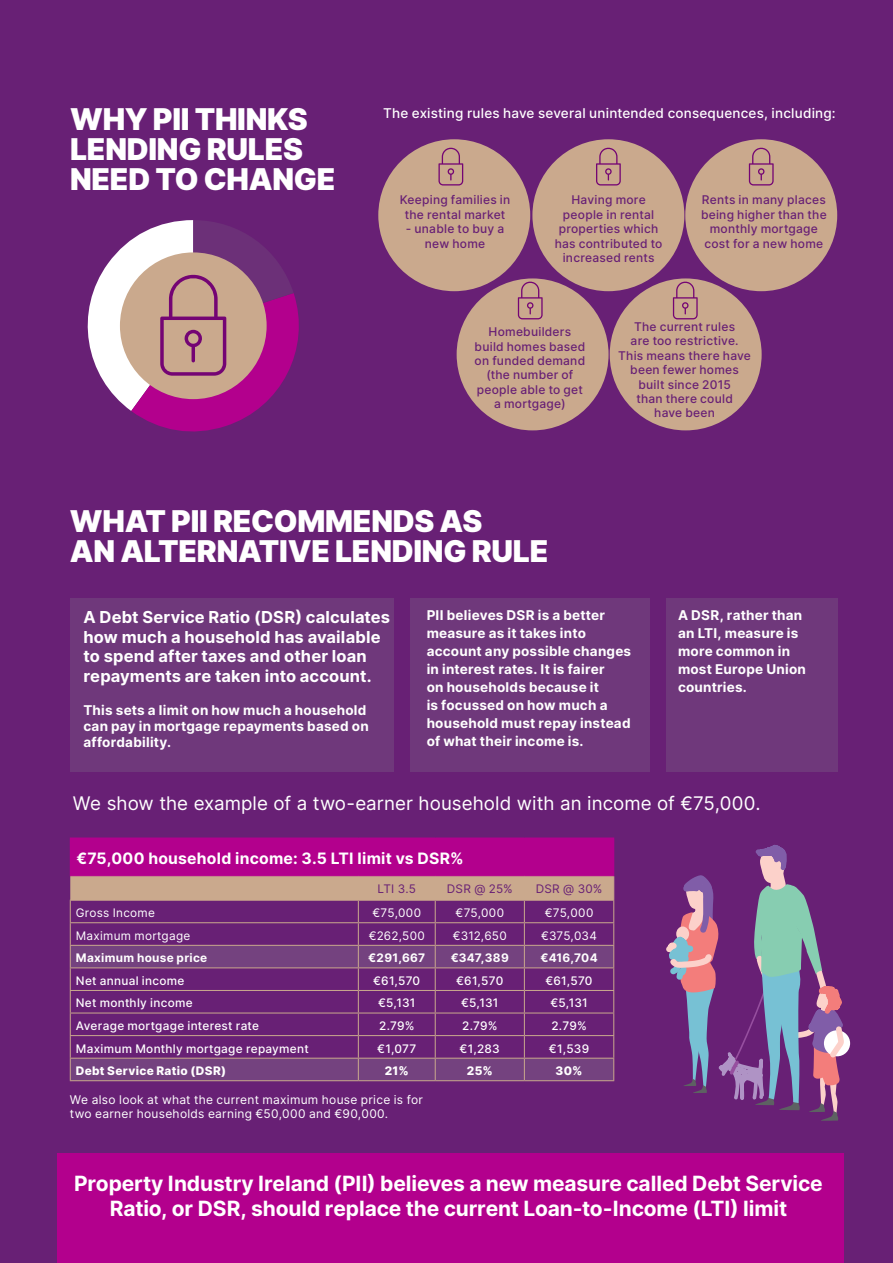
<style>
.page{position:relative;width:893px;height:1263px;background:#682075}
.page>*{position:absolute;margin:0;border:0;box-sizing:border-box;transform-origin:0 0}
.t1{font:900 30px/30px "Inter";letter-spacing:-.01em;color:#fff}
.t2{font:700 21px/25.2px "Inter";letter-spacing:-.005em;color:#fff;text-align:center}
.t3{font:18.75px "Inter";letter-spacing:.005em;color:#fff}
.t4{font:700 16.5px/19.8px "Inter";letter-spacing:.005em;color:#fff}
.t5{font:700 15.75px "Inter";letter-spacing:.015em;color:#fff}
.t6{font:700 13.5px/18px "Inter";letter-spacing:.015em;color:#fff}
.t7{font:500 13.5px "Inter";letter-spacing:.015em;color:#fff}
.t8{font:500 12px/14.4px "Inter";letter-spacing:.02em;color:#682075;text-align:center}
.t9{font:12px/14.4px "Inter";letter-spacing:.025em;color:#fff}
.t10{font:500 11.85px "Inter";letter-spacing:.025em;color:#fff}
.t11{font:11.85px "Inter";letter-spacing:.025em;color:#fff}
.t12{font:700 11.85px "Inter";letter-spacing:.025em;color:#fff}
.t13{font:800 11.85px "Inter";letter-spacing:.025em;color:#fff}
.t14{font:11.85px "Inter";letter-spacing:.015em;color:#682075}
</style>
<div class="page">
<div style="left:378px;top:139px;width:152px;height:152px;background:#caa98d;border-radius:50%"></div>
<div style="left:457px;top:278px;width:152px;height:152px;background:#caa98d;border-radius:50%"></div>
<div style="left:685px;top:139px;width:152px;height:152px;background:#caa98d;border-radius:50%"></div>
<div style="left:532px;top:139px;width:152px;height:152px;background:#caa98d;border-radius:50%"></div>
<div style="left:610px;top:278px;width:152px;height:152px;background:#caa98d;border-radius:50%"></div>
<svg style="left:87px;top:220px;width:212px;height:212px"></svg>
<svg style="left:438px;top:147px;width:25px;height:38px"></svg>
<svg style="left:596px;top:147px;width:25px;height:38px"></svg>
<svg style="left:518px;top:281px;width:25px;height:38px"></svg>
<svg style="left:673px;top:281px;width:25px;height:38px"></svg>
<svg style="left:749px;top:147px;width:25px;height:38px"></svg>
<div style="left:824px;top:1030px;width:26px;height:26px;background:#fff;border-radius:50%"></div>
<svg style="left:666px;top:845px;width:178px;height:276px"></svg>
<div style="left:70px;top:598px;width:324px;height:174px;background:#6f387b"></div>
<div style="left:410px;top:598px;width:240px;height:174px;background:#6f387b"></div>
<div style="left:666px;top:598px;width:171px;height:174px;background:#6f387b"></div>
<div style="left:70px;top:838px;width:544px;height:38px;background:#b3008d"></div>
<svg style="left:70px;top:876px;width:544px;height:204px"></svg>
<hr style="left:70px;top:1080px;width:288px;height:1px;background:#caa98d">
<hr style="left:358px;top:1080px;width:77px;height:1px;background:#caa98d">
<hr style="left:435px;top:1080px;width:89px;height:1px;background:#caa98d">
<hr style="left:524px;top:1080px;width:90px;height:1px;background:#caa98d">
<hr style="left:70px;top:837px;width:288px;height:1px;background:#b3008d">
<hr style="left:358px;top:837px;width:77px;height:1px;background:#b3008d">
<hr style="left:435px;top:837px;width:89px;height:1px;background:#b3008d">
<hr style="left:524px;top:837px;width:90px;height:1px;background:#b3008d">
<div style="left:57px;top:1153px;width:787px;height:110px;background:#b3008d"></div>
<h1 class="t1" style="left:70px;top:104px;width:239px">WHY PII THINKS</h1>
<p class="t7" style="left:383px;top:103px;width:454px">The existing rules have several unintended consequences, including:</p>
<h1 class="t1" style="left:70px;top:134px;width:267px">LENDING RULES<br>NEED TO CHANGE</h1>
<p class="t8" style="left:400px;top:192px;width:112px">Keeping families in the rental market</p>
<p class="t8" style="left:406px;top:221px;width:100px">- unable to buy a new home</p>
<p class="t8" style="left:555px;top:192px;width:109px">Having more people in rental properties which has contributed to increased rents</p>
<p class="t8" style="left:701px;top:192px;width:127px">Rents in many places being higher than the monthly mortgage cost for a new home</p>
<p class="t8" style="left:475px;top:324px;width:112px">Homebuilders build homes based on funded demand (the number of people able to get a mortgage)</p>
<p class="t8" style="left:618px;top:319px;width:134px">The current rules<br>are too restrictive.<br>This means there have been fewer homes built since 2015<br>than there could<br>have been</p>
<h1 class="t1" style="left:70px;top:505px;width:480px">WHAT PII RECOMMENDS AS<br>AN ALTERNATIVE LENDING RULE</h1>
<h3 class="t4" style="left:83px;top:606px;width:308px">A Debt Service Ratio (DSR) calculates how much a household has available to spend after taxes and other loan repayments are taken into account.</h3>
<p class="t6" style="left:83px;top:701px;width:287px;line-height:16.2px">This sets a limit on how much a household can pay in mortgage repayments based on affordability.</p>
<p class="t6" style="left:427px;top:606px;width:206px">PII believes DSR is a better measure as it takes into account any possible changes in interest rates. It is fairer<br>on households because it<br>is focussed on how much a household must repay instead of what their income is.</p>
<p class="t6" style="left:678px;top:606px;width:129px">A DSR, rather than an LTI, measure is more common in most Europe Union countries.</p>
<h3 class="t3" style="left:73px;top:789px;width:689px">We show the example of a two-earner household with an income of €75,000.</h3>
<h3 class="t5" style="left:76px;top:847px;width:389px">€75,000 household income: 3.5 LTI limit vs DSR%</h3>
<p class="t14" style="left:377px;top:880px;width:40px">LTI 3.5</p>
<p class="t14" style="left:447px;top:880px;width:67px">DSR @ 25%</p>
<p class="t14" style="left:536px;top:880px;width:68px">DSR @ 30%</p>
<p class="t11" style="left:76px;top:904px;width:81px">Gross Income</p>
<p class="t11" style="left:372px;top:904px;width:50px">€75,000</p>
<p class="t11" style="left:455px;top:904px;width:50px">€75,000</p>
<p class="t11" style="left:545px;top:904px;width:50px">€75,000</p>
<p class="t11" style="left:76px;top:927px;width:116px">Maximum mortgage</p>
<p class="t11" style="left:369px;top:927px;width:58px">€262,500</p>
<p class="t11" style="left:453px;top:927px;width:55px">€312,650</p>
<p class="t11" style="left:541px;top:927px;width:57px">€375,034</p>
<p class="t12" style="left:76px;top:949px;width:133px">Maximum house price</p>
<p class="t12" style="left:368px;top:949px;width:58px">€291,667</p>
<p class="t12" style="left:451px;top:949px;width:60px">€347,389</p>
<p class="t12" style="left:540px;top:949px;width:59px">€416,704</p>
<p class="t10" style="left:76px;top:972px;width:110px">Net annual income</p>
<p class="t10" style="left:373px;top:972px;width:48px">€61,570</p>
<p class="t10" style="left:456px;top:972px;width:48px">€61,570</p>
<p class="t10" style="left:546px;top:972px;width:48px">€61,570</p>
<p class="t10" style="left:76px;top:994px;width:118px">Net monthly income</p>
<p class="t10" style="left:378px;top:994px;width:39px">€5,131</p>
<p class="t10" style="left:461px;top:994px;width:39px">€5,131</p>
<p class="t10" style="left:550px;top:994px;width:39px">€5,131</p>
<p class="t10" style="left:76px;top:1017px;width:185px">Average mortgage interest rate</p>
<p class="t10" style="left:379px;top:1017px;width:37px">2.79%</p>
<p class="t10" style="left:462px;top:1017px;width:37px">2.79%</p>
<p class="t10" style="left:551px;top:1017px;width:37px">2.79%</p>
<p class="t10" style="left:76px;top:1040px;width:234px">Maximum Monthly mortgage repayment</p>
<p class="t10" style="left:377px;top:1040px;width:41px">€1,077</p>
<p class="t10" style="left:460px;top:1040px;width:42px">€1,283</p>
<p class="t10" style="left:549px;top:1040px;width:42px">€1,539</p>
<p class="t13" style="left:76px;top:1062px;width:152px">Debt Service Ratio (DSR)</p>
<p class="t13" style="left:385px;top:1062px;width:25px">21%</p>
<p class="t13" style="left:467px;top:1062px;width:27px">25%</p>
<p class="t13" style="left:556px;top:1062px;width:28px">30%</p>
<p class="t9" style="left:70px;top:1092px;width:355px">We also look at what the current maximum house price is for two earner households earning €50,000 and €90,000.</p>
<h2 class="t2" style="left:74px;top:1170px;width:750px">Property Industry Ireland (PII) believes a new measure called Debt Service<br>Ratio, or DSR, should replace the current Loan-to-Income (LTI) limit</h2>
</div>
